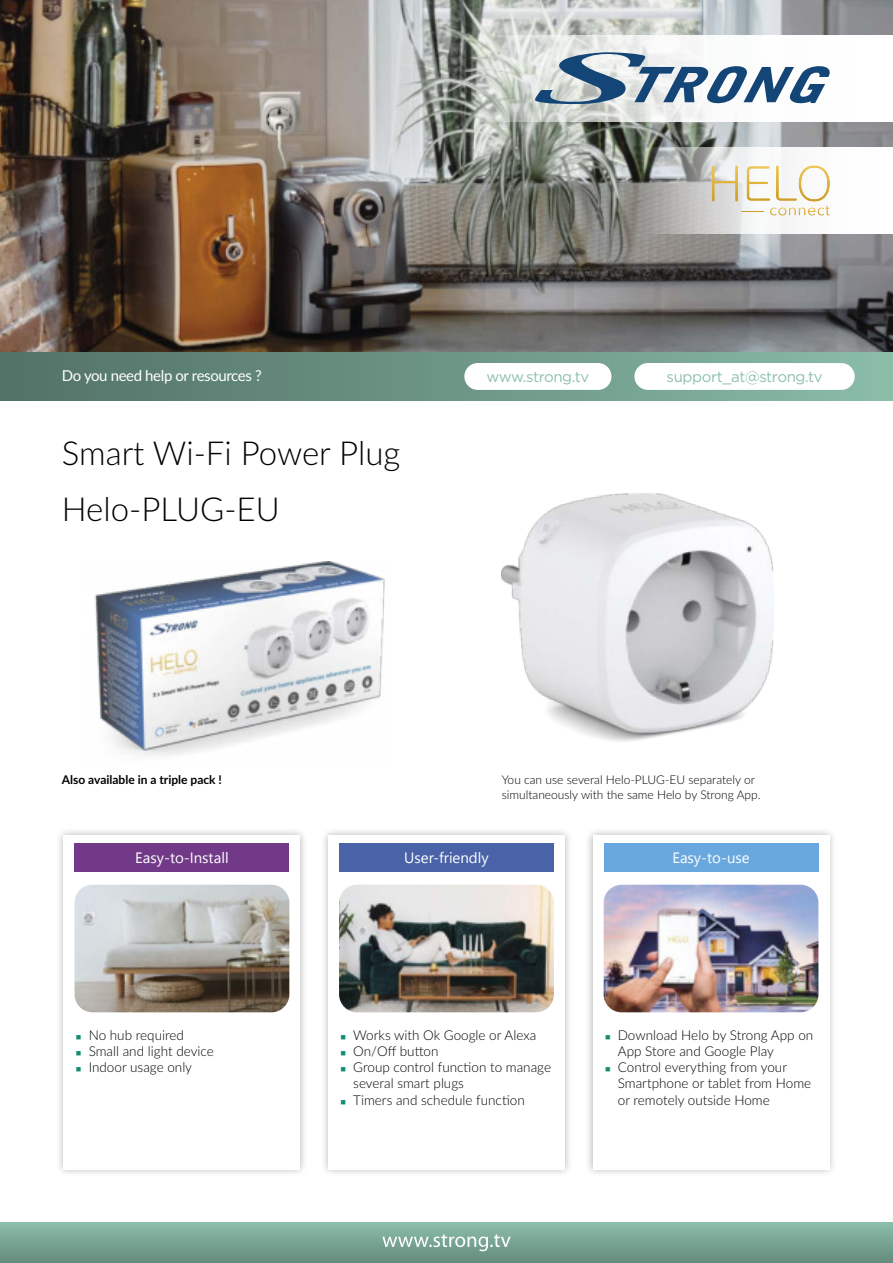
<style>
.page{position:relative;width:893px;height:1263px;background:#fff}
.page>*{position:absolute;margin:0;border:0;box-sizing:border-box;transform-origin:0 0}
.t1{font:300 33px/56.6px "Lato";color:#000}
.t2{font:15px "Segoe UI";color:#fff}
.t3{font:15px "Gotham";letter-spacing:-.025em;color:#8dc0ac}
.t4{font:15px "Lato";letter-spacing:-.025em;color:#fff}
.t5{font:300 13.5px/16.2px "Lato";color:#000}
.t6{font:300 12px/14.4px "Lato";color:#000}
.t7{font:700 12px "Lato";color:#000}
.s1{color:#138d71}
</style>
<div class="page">
<div style="left:0;top:1222px;width:893px;height:41px;background:linear-gradient(to bottom,#8cbfab,#648a7c)"></div>
<svg style="left:382px;top:1234px;width:129px;height:17px;background:#96b8ab"></svg>
<img style="left:0;top:0;width:893px;height:352px">
<svg style="left:468px;top:35px;width:425px;height:86px"></svg>
<svg style="left:646px;top:147px;width:247px;height:87px;fill:#f6f7f7"></svg>
<svg style="left:535px;top:52px;width:299px;height:54px"></svg>
<svg style="left:712px;top:165px;width:118px;height:51px"></svg>
<div style="left:0;top:352px;width:893px;height:48px;background:linear-gradient(to right,#527066,#89bca8)"></div>
<div style="left:465px;top:364px;width:146px;height:25px;background:#fff;border-radius:13px"></div>
<div style="left:464px;top:363px;width:147px;height:27px;border:2px solid #fff;border-radius:13px"></div>
<img style="left:502px;top:493px;width:272px;height:248px">
<img style="left:94px;top:562px;width:291px;height:194px">
<div style="left:55px;top:827px;width:253px;height:351px;background:#000;opacity:.3"></div>
<div style="left:64px;top:835px;width:236px;height:334px;background:#fff"></div>
<img style="left:75px;top:885px;width:214px;height:127px">
<div style="left:584px;top:827px;width:253px;height:351px;background:#000;opacity:.3"></div>
<div style="left:593px;top:835px;width:236px;height:334px;background:#fff"></div>
<img style="left:604px;top:885px;width:214px;height:127px">
<div style="left:320px;top:827px;width:253px;height:351px;background:#000;opacity:.3"></div>
<div style="left:328px;top:835px;width:237px;height:334px;background:#fff"></div>
<img style="left:339px;top:885px;width:215px;height:127px">
<div style="left:75px;top:843px;width:214px;height:29px;background:#723988"></div>
<div style="left:604px;top:843px;width:214px;height:29px;background:#69a8de"></div>
<div style="left:339px;top:843px;width:215px;height:29px;background:#4962a8"></div>
<div style="left:635px;top:364px;width:219px;height:25px;background:#fff;border-radius:13px"></div>
<div style="left:634px;top:363px;width:221px;height:27px;border:2px solid #fff;border-radius:13px"></div>
<p class="t4" style="left:62px;top:370px;width:201px">Do you need help or resources ?</p>
<p class="t3" style="left:667px;top:370px;width:157px">support_at@strong.tv</p>
<p class="t3" style="left:486px;top:370px;width:104px">www.strong.tv</p>
<h1 class="t1" style="left:62px;top:427px;width:340px">Smart Wi-Fi Power Plug<br>Helo-PLUG-EU</h1>
<p class="t7" style="left:62px;top:775px;width:162px">Also available in a triple pack !</p>
<p class="t6" style="left:502px;top:774px;width:260px">You can use several Helo-PLUG-EU separately or simultaneously with the same Helo by Strong App.</p>
<p class="t2" style="left:135px;top:852px;width:95px">Easy-to-Install</p>
<p class="t5" style="left:76px;top:1028px;width:110px"><span class="s1">■</span> No hub required</p>
<p class="t5" style="left:76px;top:1044px;width:139px"><span class="s1">■</span> Small and light device</p>
<p class="t5" style="left:76px;top:1060px;width:118px"><span class="s1">■</span> Indoor usage only</p>
<p class="t2" style="left:404px;top:852px;width:86px">User-friendly</p>
<p class="t2" style="left:672px;top:852px;width:79px">Easy-to-use</p>
<p class="t5" style="left:340px;top:1028px;width:197px"><span class="s1">■</span> Works with Ok Google or Alexa</p>
<p class="t5" style="left:340px;top:1042px;width:100px"><span class="s1">■</span> On/Off button</p>
<p class="t5" style="left:353px;top:1059px;width:199px;text-indent:-13px"><span class="s1">■</span> Group control function to manage several smart plugs</p>
<p class="t5" style="left:340px;top:1091px;width:186px"><span class="s1">■</span> Timers and schedule function</p>
<p class="t5" style="left:618px;top:1028px;width:197px;text-indent:-13px"><span class="s1">■</span> Download Helo by Strong App on<br>App Store and Google Play</p>
<p class="t5" style="left:618px;top:1060px;width:195px;text-indent:-13px"><span class="s1">■</span> Control everything from your<br>Smartphone or tablet from Home or remotely outside Home</p>
</div>
